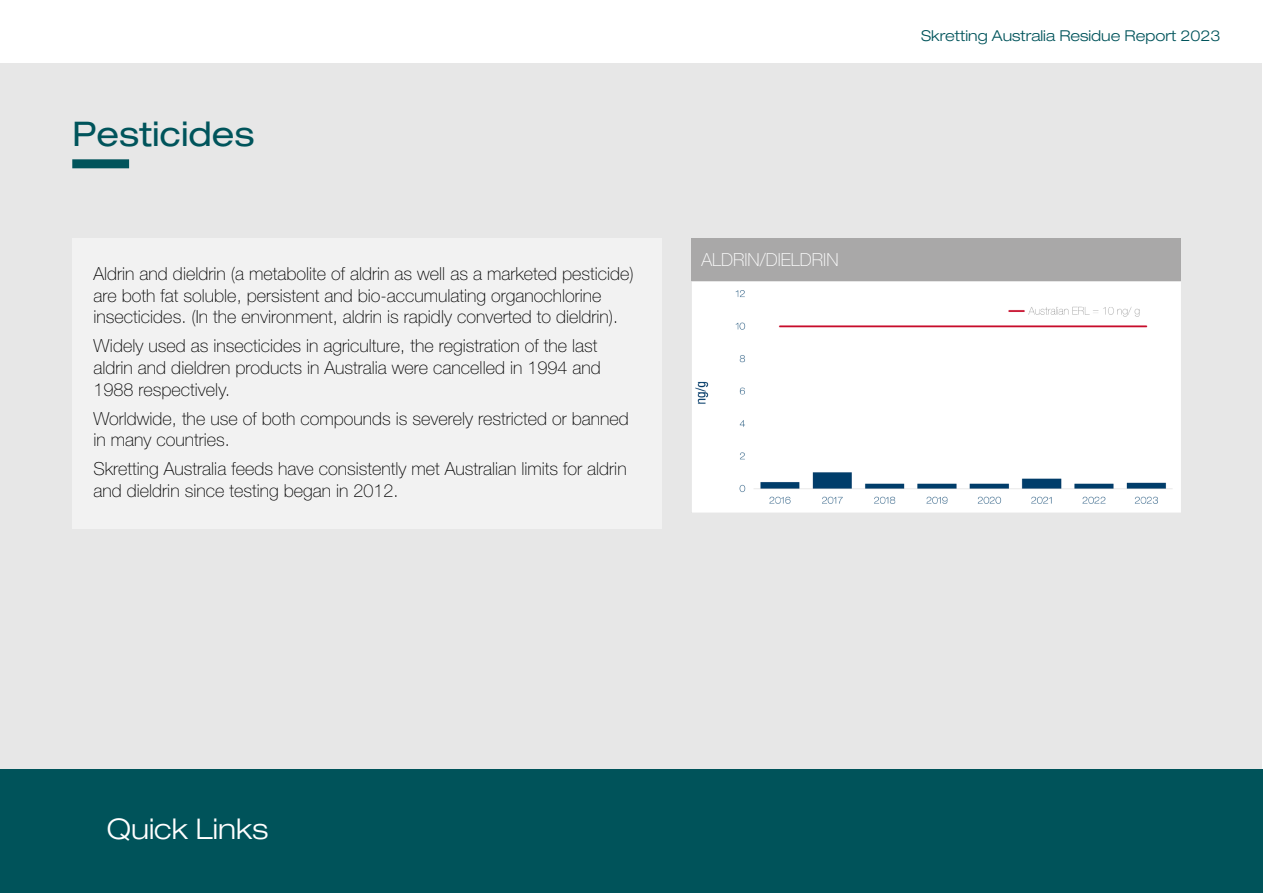
<style>
.page{position:relative;width:1263px;height:893px;background:#fff}
.page>*{position:absolute;margin:0;border:0;box-sizing:border-box;transform-origin:0 0}
.t1{font:expanded 34.05px "Helvetica Neue LT Pro";color:#00545b}
.t2{font:300 expanded 28.5px "Helvetica Neue LT Std";color:#fff}
.t3{font:100 18px/21.6px "Helvetica Neue LT Pro";color:#000}
.t4{font:100 18px "Helvetica Neue LT Pro";color:#fff}
.t5{font:300 expanded 15px "Helvetica Neue LT Std";color:#00545b}
</style>
<div class="page">
<div style="left:0;top:64px;width:1261px;height:829px;background:#e7e7e7"></div>
<div style="left:0;top:770px;width:1263px;height:123px;background:#00535a"></div>
<div style="left:692px;top:282px;width:489px;height:230px;background:#fff"></div>
<div style="left:72px;top:238px;width:590px;height:291px;background:#f2f2f2"></div>
<div style="left:691px;top:238px;width:490px;height:43px;background:#a9a8a8"></div>
<div style="left:72px;top:159px;width:57px;height:9px;background:#00545b"></div>
<h1 class="t1" style="left:72px;top:114px;width:184px">Pesticides</h1>
<p class="t3" style="left:94px;top:263px;width:542px">Aldrin and dieldrin (a metabolite of aldrin as well as a marketed pesticide) are both fat soluble, persistent and bio-accumulating organochlorine insecticides. (In the environment, aldrin is rapidly converted to dieldrin).</p>
<p class="t3" style="left:94px;top:335px;width:509px">Widely used as insecticides in agriculture, the registration of the last aldrin and dieldren products in Australia were cancelled in 1994 and<br>1988 respectively.</p>
<p class="t3" style="left:94px;top:407px;width:537px">Worldwide, the use of both compounds is severely restricted or banned in many countries.</p>
<p class="t3" style="left:94px;top:458px;width:535px">Skretting Australia feeds have consistently met Australian limits for aldrin and dieldrin since testing began in 2012.</p>
<p class="t4" style="left:701px;top:249px;width:139px">ALDRIN/DIELDRIN</p>
<p class="t5" style="left:921px;top:26px;width:301px">Skretting Australia Residue Report 2023</p>
<h2 class="t2" style="left:107px;top:811px;width:163px">Quick Links</h2>
</div>
